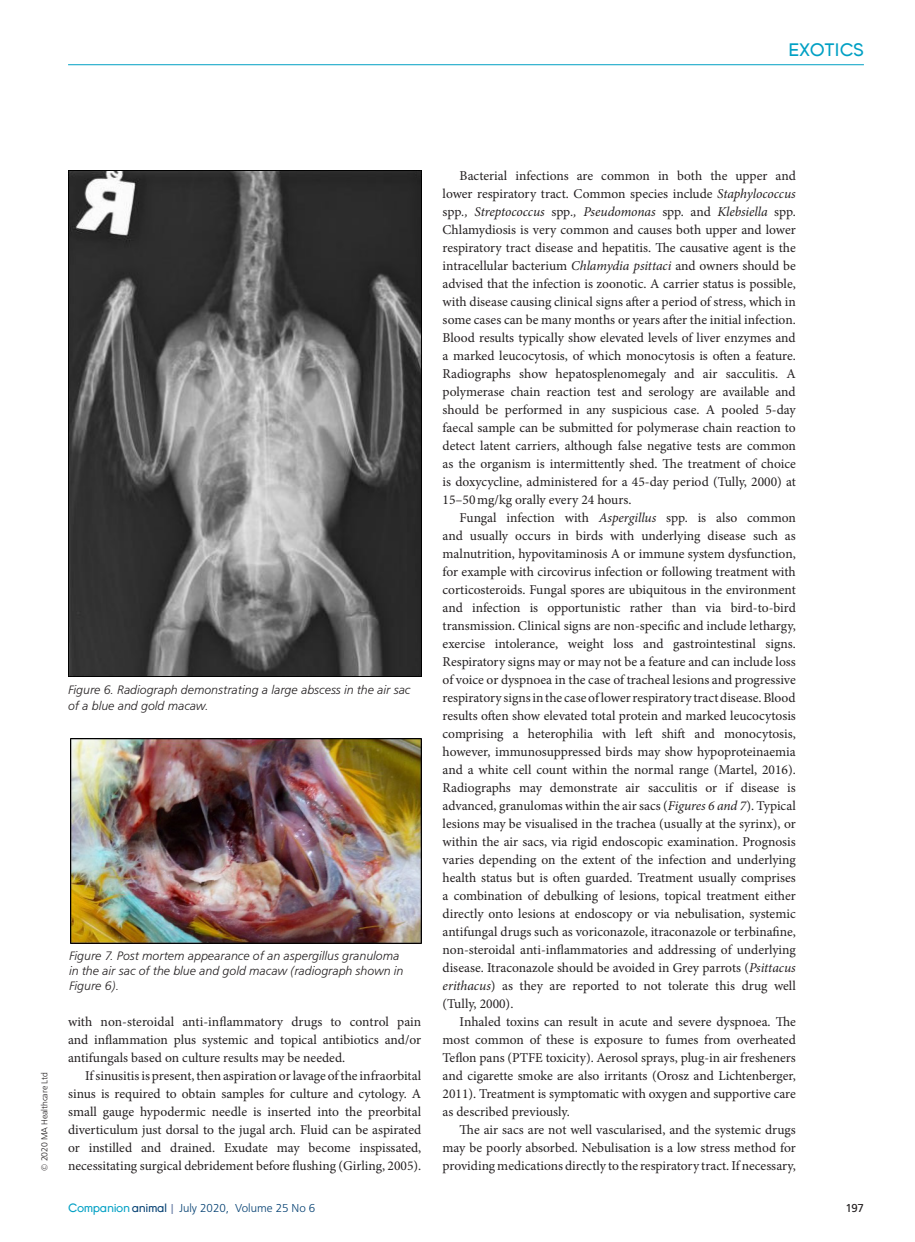
<style>
.page{position:relative;width:915px;height:1242px;background:#fff}
.page>*{position:absolute;margin:0;border:0;box-sizing:border-box;transform-origin:0 0}
.t1{font:18px "Young";color:#00a0c4}
.body_text{font:13.5px/18px "Minion Pro";color:#231f20;text-align:justify}
.t2{font:italic 300 12.75px/15.3px "Frutus T";color:#231f20}
.t3{font:300 12px "Frutus T";color:#044072}
.t4{font:12px "Frutus T";color:#231f20}
.t5{font:300 9px "Frutus T";letter-spacing:-.01em;color:#231f20}
.s1{font-style:italic}
.s2{font-family:"Young";font-weight:400;color:#00a0c4}
.s3{font-family:"Young";font-weight:400}
.s4{font-weight:400;color:#7185aa}
</style>
<div class="page">
<hr style="left:68px;top:64px;width:795px;height:1px;background:#00a0c4">
<img style="left:70px;top:738px;width:351px;height:205px">
<img style="left:68px;top:170px;width:353px;height:506px">
<h1 class="t1" style="left:788px;top:40px;width:77px">Exotics</h1>
<p class="t5" style="left:39px;top:1170px;width:100px;rotate:-90deg">© 2020 MA Healthcare Ltd</p>
<p class="t2" style="left:68px;top:682px;width:344px">Figure 6. Radiograph demonstrating a large abscess in the air sac of a blue and gold macaw.</p>
<p class="t2" style="left:69px;top:947px;width:336px">Figure 7. Post mortem appearance of an aspergillus granuloma in the air sac of the blue and gold macaw (radiograph shown in<br>Figure 6).</p>
<p class="body_text" style="left:68px;top:1013px;width:354px">with non-steroidal anti-inflammatory drugs to control pain and inflammation plus systemic and topical antibiotics and/or antifungals based on culture results may be needed.</p>
<p class="body_text" style="left:68px;top:1067px;width:354px;text-indent:17px">If sinusitis is present, then aspiration or lavage of the infraorbital sinus is required to obtain samples for culture and cytology. A small gauge hypodermic needle is inserted into the preorbital diverticulum just dorsal to the jugal arch. Fluid can be aspirated or instilled and drained. Exudate may become inspissated, necessitating surgical debridement before flushing (Girling, 2005).</p>
<p class="body_text" style="left:442px;top:167px;width:354px;text-indent:17px">Bacterial infections are common in both the upper and lower respiratory tract. Common species include <span class="s1">Staphylococcus </span>spp<span class="s1">., Streptococcus</span> spp<span class="s1">., Pseudomonas</span> spp. and <span class="s1">Klebsiella</span> spp.<br>Chlamydiosis is very common and causes both upper and lower respiratory tract disease and hepatitis. The causative agent is the intracellular bacterium <span class="s1">Chlamydia psittaci</span> and owners should be advised that the infection is zoonotic. A carrier status is possible, with disease causing clinical signs after a period of stress, which in some cases can be many months or years after the initial infection.<br>Blood results typically show elevated levels of liver enzymes and a marked leucocytosis, of which monocytosis is often a feature.<br>Radiographs show hepatosplenomegaly and air sacculitis. A polymerase chain reaction test and serology are available and should be performed in any suspicious case. A pooled 5-day faecal sample can be submitted for polymerase chain reaction to detect latent carriers, although false negative tests are common as the organism is intermittently shed. The treatment of choice is doxycycline, administered for a 45-day period (Tully, 2000) at 15–50mg/kg orally every 24 hours.</p>
<p class="body_text" style="left:442px;top:509px;width:354px;text-indent:17px">Fungal infection with <span class="s1">Aspergillus</span> spp. is also common and usually occurs in birds with underlying disease such as malnutrition, hypovitaminosis A or immune system dysfunction, for example with circovirus infection or following treatment with corticosteroids. Fungal spores are ubiquitous in the environment and infection is opportunistic rather than via bird-to-bird transmission. Clinical signs are non-specific and include lethargy, exercise intolerance, weight loss and gastrointestinal signs.<br>Respiratory signs may or may not be a feature and can include loss of voice or dyspnoea in the case of tracheal lesions and progressive respiratory signs in the case of lower respiratory tract disease. Blood results often show elevated total protein and marked leucocytosis comprising a heterophilia with left shift and monocytosis, however, immunosuppressed birds may show hypoproteinaemia and a white cell count within the normal range (Martel, 2016).<br>Radiographs may demonstrate air sacculitis or if disease is advanced, granulomas within the air sacs (<span class="s1">Figures 6 and 7</span>). Typical lesions may be visualised in the trachea (usually at the syrinx), or within the air sacs, via rigid endoscopic examination. Prognosis varies depending on the extent of the infection and underlying health status but is often guarded. Treatment usually comprises a combination of debulking of lesions, topical treatment either directly onto lesions at endoscopy or via nebulisation, systemic antifungal drugs such as voriconazole, itraconazole or terbinafine, non-steroidal anti-inflammatories and addressing of underlying disease. Itraconazole should be avoided in Grey parrots (<span class="s1">Psittacus erithacus</span>) as they are reported to not tolerate this drug well (Tully, 2000).</p>
<p class="body_text" style="left:442px;top:1013px;width:354px;text-indent:17px">Inhaled toxins can result in acute and severe dyspnoea. The most common of these is exposure to fumes from overheated Teflon pans (PTFE toxicity). Aerosol sprays, plug-in air fresheners and cigarette smoke are also irritants (Orosz and Lichtenberger, 2011). Treatment is symptomatic with oxygen and supportive care as described previously.</p>
<p class="body_text" style="left:442px;top:1121px;width:354px;text-indent:17px">The air sacs are not well vascularised, and the systemic drugs may be poorly absorbed. Nebulisation is a low stress method for providing medications directly to the respiratory tract. If necessary,</p>
<p class="t3" style="left:68px;top:1200px;width:249px"><span class="s2">Companion</span> <span class="s3">animal</span> <span class="s4">|</span> July 2020, Volume 25 No 6</p>
<p class="t4" style="left:845px;top:1200px;width:20px">197</p>
</div>
